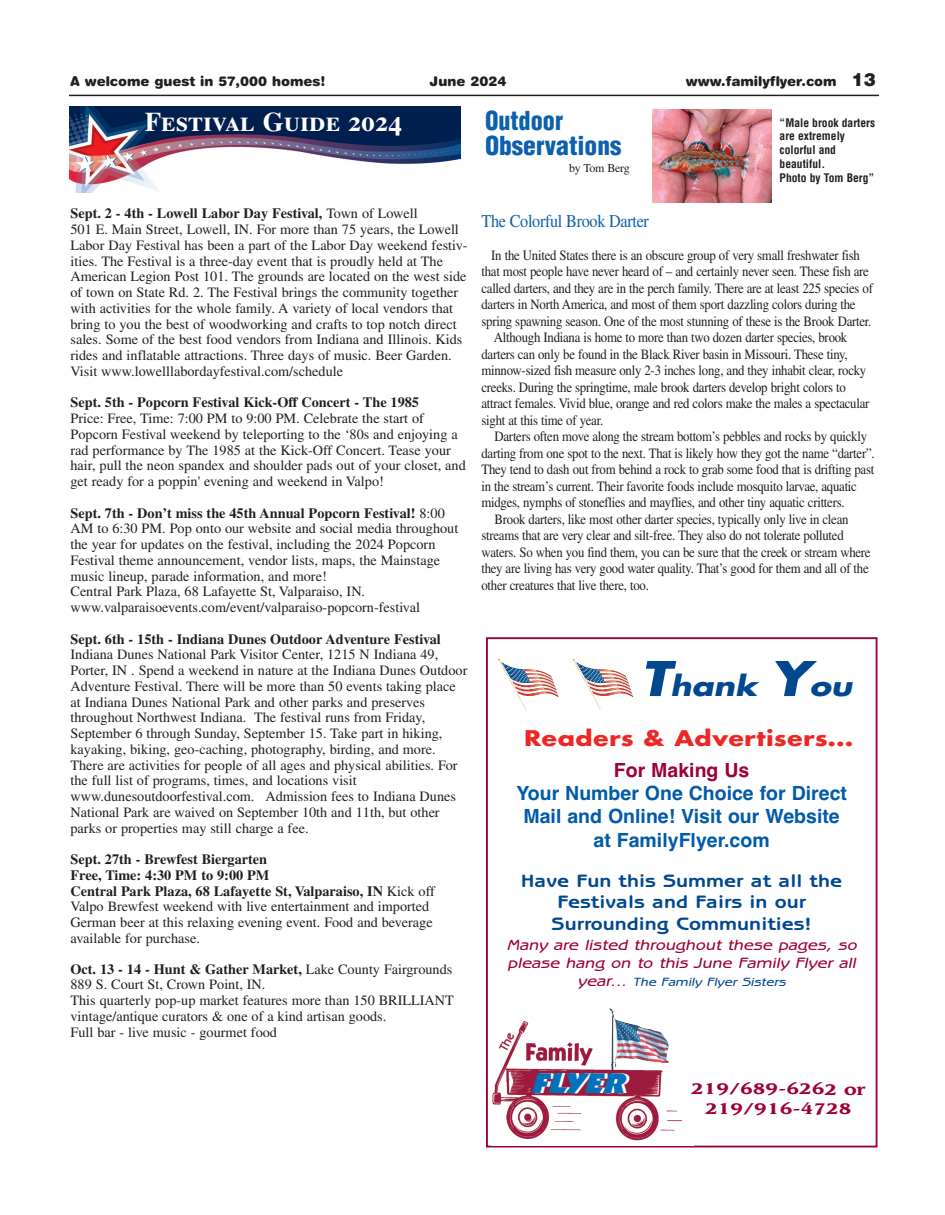
<style>
.page{position:relative;width:945px;height:1215px;background:#fff}
.page>*{position:absolute;margin:0;border:0;box-sizing:border-box;transform-origin:0 0}
.t1{font:italic 900 28.5px "Itc Kabel";color:#fff;scale:1.3 1}
.t2{font:27px "Times Bold SC";color:#fff}
.t3{font:italic 700 27px "Futura";color:#014890;scale:1.2 1}
.t4{font:900 condensed 25.5px/25.5px "Helvetica";color:#0d60ae;scale:.95 1}
.t5{font:700 21px "Futura";color:#ed2724;scale:1.2 1}
.t6{font:700 19.5px/23.4px "Helvetica";color:#015aaa;text-align:center}
.t7{font:700 19.5px "Helvetica";color:#9d0138}
.t8{font:700 18px/21.6px "Benguiat Gothic";color:#014890;text-align:center;scale:1.2 1}
.t9{font:18px "Times";letter-spacing:-.02em;color:#0d60ae;scale:.9 1}
.t10{font:italic 500 15px/18px "Benguiat Gothic";color:#9d0138;scale:1.2 1}
.t11{font:700 15px/19.4px "Leawood";color:#9d0138;text-align:center;scale:1.2 1}
.t12{font:14.25px/15.8px "Times";color:#231f20}
.t13{font:14.25px "Times";letter-spacing:-.02em;color:#231f20;scale:.9 1}
.t14{font:700 14.25px "Times";color:#231f20}
.t15{font:900 13.5px "Helvetica Rounded";color:#231f20}
.t16{font:italic 500 12px "Benguiat Gothic";color:#014890;scale:1.2 1}
.t17{font:12px "Times";letter-spacing:-.02em;color:#231f20}
.t18{font:700 condensed 11.55px/13.8px "Helvetica";color:#231f20}
.s1{font-family:"Helvetica";font-size:18px}
.s2{font-weight:700}
.s3{font-size:46.5px}
.s4{font-size:15px;color:#9d0138}
</style>
<div class="page">
<hr style="left:69px;top:95px;width:810px;height:1px;background:#231f20">
<img style="left:69px;top:107px;width:391px;height:85px">
<img style="left:652px;top:110px;width:119px;height:93px">
<div style="left:486px;top:637px;width:391px;height:511px;border:2px solid #9d0138"></div>
<img style="left:492px;top:1021px;width:191px;height:120px">
<img style="left:609px;top:1010px;width:60px;height:60px">
<svg style="left:498px;top:659px;width:61px;height:51px"></svg>
<svg style="left:573px;top:659px;width:60px;height:51px"></svg>
<p class="t15" style="left:70px;top:76px;width:257px">A welcome guest in 57,000 homes!</p>
<p class="t15" style="left:430px;top:76px;width:78px">June 2024</p>
<p class="t15" style="left:686px;top:76px;width:191px">www.familyflyer.com <span class="s1">13</span></p>
<h2 class="t2" style="left:145px;top:106px;width:259px">Festival Guide 2024</h2>
<p class="t12" style="left:70px;top:207px;width:399px"><span class="s2">Sept. 2 - 4th - Lowell Labor Day Festival,</span> Town of Lowell<br>501 E. Main Street, Lowell, IN. For more than 75 years, the Lowell Labor Day Festival has been a part of the Labor Day weekend festiv&shy;ities. The Festival is a three-day event that is proudly held at The American Legion Post 101. The grounds are located on the west side of town on State Rd. 2. The Festival brings the community together with activities for the whole family. A variety of local vendors that bring to you the best of woodworking and crafts to top notch direct sales. Some of the best food vendors from Indiana and Illinois. Kids rides and inflatable attractions. Three days of music. Beer Garden.<br>Visit www.lowelllabordayfestival.com/schedule</p>
<p class="t14" style="left:70px;top:398px;width:350px">Sept. 5th - Popcorn Festival Kick-Off Concert - The 1985</p>
<p class="t12" style="left:70px;top:412px;width:397px">Price: Free, Time: 7:00 PM to 9:00 PM. Celebrate the start of Popcorn Festival weekend by teleporting to the ‘80s and enjoying a rad performance by The 1985 at the Kick-Off Concert. Tease your hair, pull the neon spandex and shoulder pads out of your closet, and get ready for a poppin' evening and weekend in Valpo!</p>
<p class="t12" style="left:70px;top:506px;width:389px"><span class="s2">Sept. 7th - Don’t miss the 45th Annual Popcorn Festival!</span> 8:00<br>AM to 6:30 PM. Pop onto our website and social media throughout the year for updates on the festival, including the 2024 Popcorn Festival theme announcement, vendor lists, maps, the Mainstage music lineup, parade information, and more!<br>Central Park Plaza, 68 Lafayette St, Valparaiso, IN. www.valparaisoevents.com/event/valparaiso-popcorn-festival</p>
<p class="t14" style="left:70px;top:634px;width:372px">Sept. 6th - 15th - Indiana Dunes Outdoor Adventure Festival</p>
<p class="t12" style="left:70px;top:648px;width:398px">Indiana Dunes National Park Visitor Center, 1215 N Indiana 49, Porter, IN . Spend a weekend in nature at the Indiana Dunes Outdoor Adventure Festival. There will be more than 50 events taking place at Indiana Dunes National Park and other parks and preserves throughout Northwest Indiana. The festival runs from Friday, September 6 through Sunday, September 15. Take part in hiking, kayaking, biking, geo-caching, photography, birding, and more.<br>There are activities for people of all ages and physical abilities. For the full list of programs, times, and locations visit www.dunesoutdoorfestival.com. Admission fees to Indiana Dunes National Park are waived on September 10th and 11th, but other parks or properties may still charge a fee.</p>
<p class="t12" style="left:70px;top:853px;width:366px"><span class="s2">Sept. 27th - Brewfest Biergarten<br>Free, Time: 4:30 PM to 9:00 PM<br>Central Park Plaza, 68 Lafayette St, Valparaiso, IN</span> Kick off Valpo Brewfest weekend with live entertainment and imported German beer at this relaxing evening event. Food and beverage available for purchase.</p>
<p class="t12" style="left:70px;top:962px;width:385px"><span class="s2">Oct. 13 - 14 - Hunt &amp; Gather Market,</span> Lake County Fairgrounds 889 S. Court St, Crown Point, IN.<br>This quarterly pop-up market features more than 150 BRILLIANT vintage/antique curators &amp; one of a kind artisan goods.<br>Full bar - live music - gourmet food</p>
<h3 class="t4" style="left:485px;top:109px;width:145px">Outdoor<br>Observations</h3>
<p class="t17" style="left:569px;top:164px;width:62px">by Tom Berg</p>
<p class="t18" style="left:780px;top:116px;width:97px">“Male brook darters are extremely colorful and beautiful.<br>Photo by Tom Berg”</p>
<p class="t9" style="left:481px;top:214px;width:188px">The Colorful Brook Darter</p>
<p class="t13" style="left:491px;top:250px;width:411px">In the United States there is an obscure group of very small freshwater fish</p>
<p class="t13" style="left:481px;top:266px;width:432px">that most people have never heard of – and certainly never seen. These fish are</p>
<p class="t13" style="left:481px;top:283px;width:437px">called darters, and they are in the perch family. There are at least 225 species of</p>
<p class="t13" style="left:481px;top:299px;width:417px">darters in North America, and most of them sport dazzling colors during the</p>
<p class="t13" style="left:481px;top:316px;width:435px">spring spawning season. One of the most stunning of these is the Brook Darter.</p>
<p class="t13" style="left:494px;top:332px;width:394px">Although Indiana is home to more than two dozen darter species, brook</p>
<p class="t13" style="left:481px;top:349px;width:409px">darters can only be found in the Black River basin in Missouri. These tiny,</p>
<p class="t13" style="left:481px;top:365px;width:429px">minnow-sized fish measure only 2-3 inches long, and they inhabit clear, rocky</p>
<p class="t13" style="left:481px;top:382px;width:406px">creeks. During the springtime, male brook darters develop bright colors to</p>
<p class="t13" style="left:481px;top:398px;width:433px">attract females. Vivid blue, orange and red colors make the males a spectacular</p>
<p class="t13" style="left:481px;top:415px;width:137px">sight at this time of year.</p>
<p class="t13" style="left:495px;top:431px;width:415px">Darters often move along the stream bottom’s pebbles and rocks by quickly</p>
<p class="t13" style="left:481px;top:448px;width:438px">darting from one spot to the next. That is likely how they got the name “darter”.</p>
<p class="t13" style="left:481px;top:464px;width:438px">They tend to dash out from behind a rock to grab some food that is drifting past</p>
<p class="t13" style="left:481px;top:481px;width:419px">in the stream’s current. Their favorite foods include mosquito larvae, aquatic</p>
<p class="t13" style="left:481px;top:497px;width:405px">midges, nymphs of stoneflies and mayflies, and other tiny aquatic critters.</p>
<p class="t13" style="left:495px;top:514px;width:395px">Brook darters, like most other darter species, typically only live in clean</p>
<p class="t13" style="left:481px;top:530px;width:404px">streams that are very clear and silt-free. They also do not tolerate polluted</p>
<p class="t13" style="left:481px;top:547px;width:434px">waters. So when you find them, you can be sure that the creek or stream where</p>
<p class="t13" style="left:481px;top:563px;width:432px">they are living has very good water quality. That’s good for them and all of the</p>
<p class="t13" style="left:481px;top:580px;width:188px">other creatures that live there, too.</p>
<h2 class="t3" style="left:640px;top:673px;width:183px"><span class="s3">T</span>hank <span class="s3">Y</span>ou</h2>
<h3 class="t5" style="left:524px;top:726px;width:276px">Readers &amp; Advertisers...</h3>
<h3 class="t7" style="left:614px;top:763px;width:137px">For Making Us</h3>
<h3 class="t6" style="left:516px;top:783px;width:332px">Your Number One Choice for Direct<br>Mail and Online! Visit our Website at FamilyFlyer.com</h3>
<p class="t8" style="left:521px;top:871px;width:269px">Have Fun this Summer at all the<br>Festivals and Fairs in our<br>Surrounding Communities!</p>
<p class="t10" style="left:507px;top:937px;width:296px">Many are listed throughout these pages, so please hang on to this June Family Flyer all</p>
<p class="t16" style="left:578px;top:977px;width:177px"><span class="s4">year...</span> The Family Flyer Sisters</p>
<h1 class="t1" style="left:534px;top:1072px;width:79px">FLYER</h1>
<p class="t11" style="left:691px;top:1081px;width:147px">219/689-6262 or<br>219/916-4728</p>
</div>
